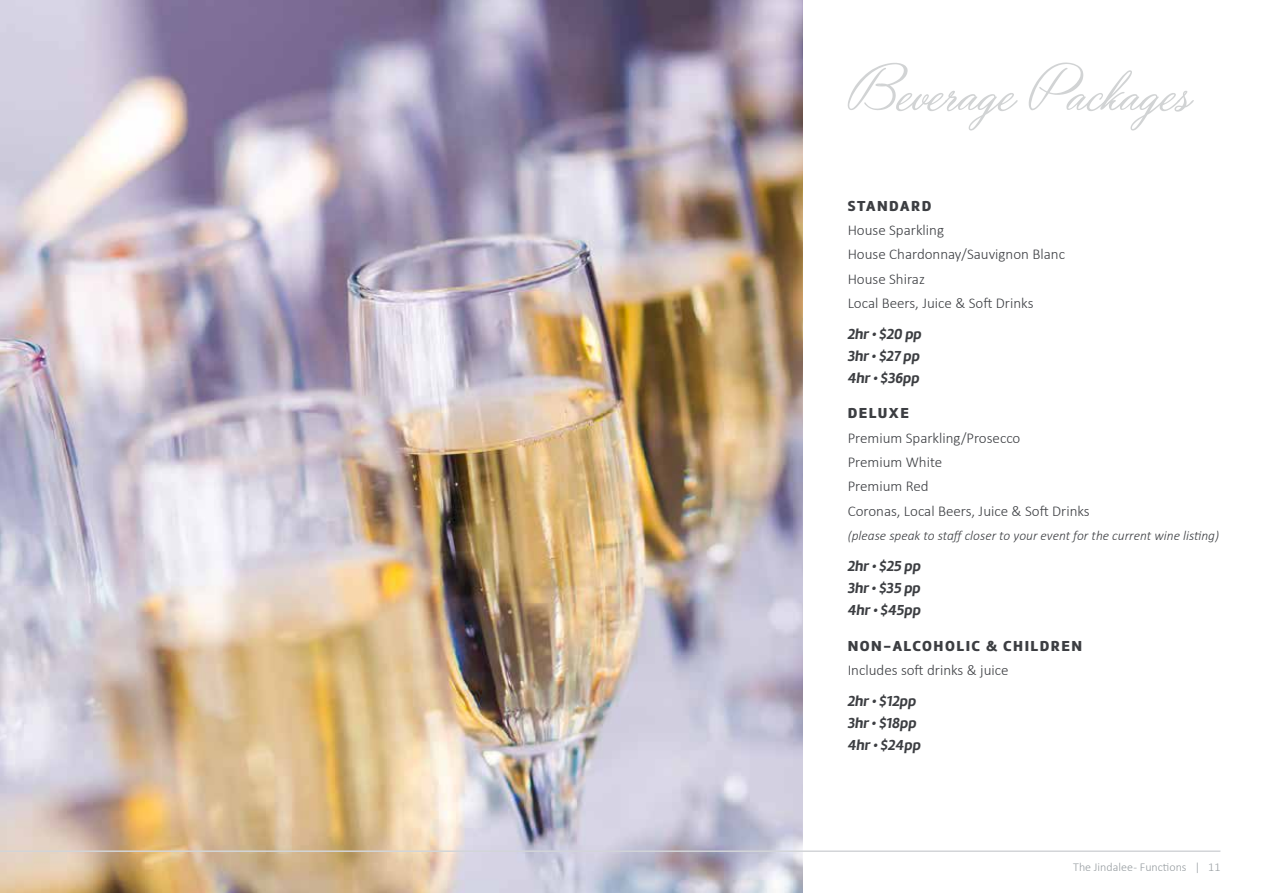
<style>
.page{position:relative;width:1263px;height:893px;background:#fff}
.page>*{position:absolute;margin:0;border:0;box-sizing:border-box;transform-origin:0 0}
.t1{font:70.5px "Yaquote Script Personal Use";color:#d1d3d4}
.t2{font:300 15px/24.3px "Calibri";color:#3c3e42}
.t3{font:italic 700 15px/22.2px "Marine";color:#3c3e42;text-align:justify}
.t4{font:900 15px "Marine";letter-spacing:.1em;color:#3c3e42}
.t5{font:italic 300 13.5px "Calibri";color:#3c3e42}
.t6{font:300 12px "Calibri";color:#979da1}
</style>
<div class="page">
<img style="left:0;top:0;width:802px;height:893px">
<hr style="left:0;top:850px;width:1220px;height:2px;background:#d2d5d8">
<h1 class="t1" style="left:848px;top:53px;width:346px">Beverage Packages</h1>
<p class="t4" style="left:848px;top:196px;width:85px">STANDARD</p>
<p class="t2" style="left:848px;top:218px;width:219px">House Sparkling<br>House Chardonnay/Sauvignon Blanc<br>House Shiraz<br>Local Beers, Juice &amp; Soft Drinks</p>
<p class="t3" style="left:848px;top:322px;width:76px">2hr • $20 pp 3hr • $27 pp 4hr • $36pp</p>
<p class="t4" style="left:848px;top:403px;width:63px">DELUXE</p>
<p class="t2" style="left:848px;top:425px;width:244px">Premium Sparkling/Prosecco<br>Premium White<br>Premium Red<br>Coronas, Local Beers, Juice &amp; Soft Drinks</p>
<p class="t5" style="left:848px;top:527px;width:373px">(please speak to staff closer to your event for the current wine listing)</p>
<p class="t3" style="left:848px;top:555px;width:75px">2hr • $25 pp 3hr • $35 pp 4hr • $45pp</p>
<p class="t4" style="left:848px;top:636px;width:236px">NON-ALCOHOLIC &amp; CHILDREN</p>
<p class="t2" style="left:848px;top:658px;width:162px">Includes soft drinks &amp; juice</p>
<p class="t3" style="left:848px;top:689px;width:75px;text-align:left">2hr • $12pp<br>3hr • $18pp<br>4hr • $24pp</p>
<p class="t6" style="left:1073px;top:860px;width:149px">The Jindalee - Functions | 11</p>
</div>
